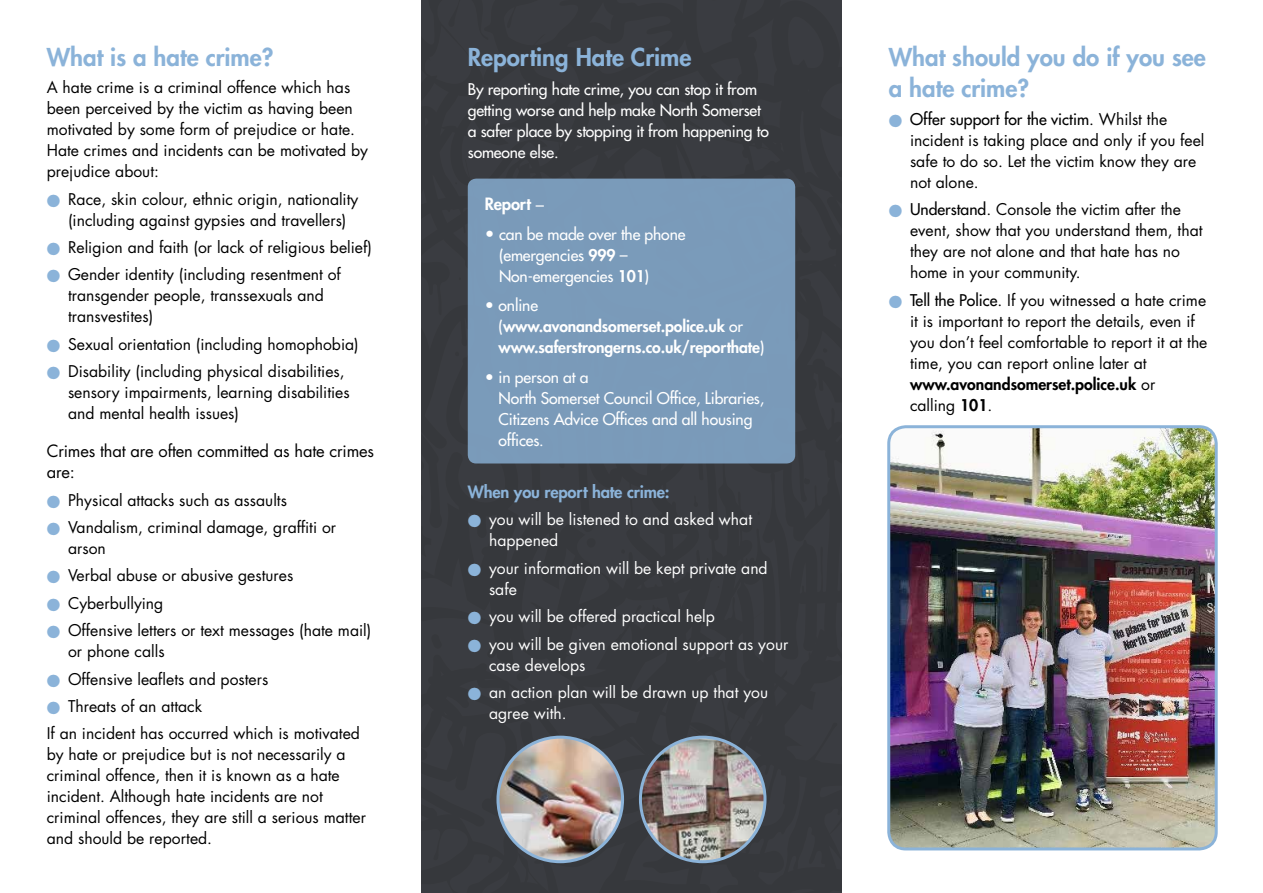
<style>
.page{position:relative;width:1263px;height:893px;background:#fff}
.page>*{position:absolute;margin:0;border:0;box-sizing:border-box;transform-origin:0 0}
.t1{font:800 24px/31.5px "Futura LT";color:#8bb3d9}
.t2{font:16.5px/21px "Futura LT";letter-spacing:-.01em;color:#000}
.t3{font:800 16.5px "Futura LT";letter-spacing:-.01em;color:#8bb3d9}
.t4{font:800 16.5px "Futura LT";letter-spacing:-.01em;color:#fff}
.t5{font:15.75px/21px "Futura LT";color:#000}
.t6{font:15.75px/21px "Futura LT";letter-spacing:-.01em;color:#fff}
.t7{font:15.75px/21px "Futura LT";color:#fff}
.t8{font:800 15.75px/21px "Futura LT";letter-spacing:-.01em;color:#fff}
.s1{font-weight:400}
.s2{font-size:16.5px}
.s3{font-weight:800}
.s4{font-style:inherit}
</style>
<div class="page">
<div style="left:421px;top:0;width:421px;height:893px;background:#37383c"></div>
<svg style="left:836px;top:169px;width:6px;height:12px"></svg>
<div style="left:468px;top:179px;width:327px;height:284px;background:#7a9ab9;border-radius:9px"></div>
<img style="left:640px;top:737px;width:125px;height:125px;border-radius:62px">
<div style="left:639px;top:736px;width:127px;height:127px;border:3px solid #8bb3d9;border-radius:50%"></div>
<img style="left:498px;top:737px;width:124px;height:125px;border-radius:62px">
<div style="left:496px;top:736px;width:128px;height:127px;border:3px solid #8bb3d9;border-radius:50%"></div>
<img style="left:890px;top:429px;width:325px;height:420px">
<div style="left:887px;top:425px;width:331px;height:425px;border:3px solid #8bb3d9;border-radius:17px"></div>
<svg style="left:468px;top:515px;width:13px;height:13px"></svg>
<svg style="left:468px;top:563px;width:13px;height:13px"></svg>
<svg style="left:468px;top:612px;width:13px;height:12px"></svg>
<svg style="left:468px;top:639px;width:13px;height:13px"></svg>
<svg style="left:468px;top:688px;width:13px;height:12px"></svg>
<h1 class="t1" style="left:47px;top:41px;width:228px">What is a hate crime?</h1>
<p class="t5" style="left:47px;top:77px;width:323px">A hate crime is a criminal offence which has been perceived by the victim as having been motivated by some form of prejudice or hate.<br>Hate crimes and incidents can be motivated by prejudice about:</p>
<p class="t5" style="left:68px;top:189px;width:292px">Race, skin colour, ethnic origin, nationality (including against gypsies and travellers)</p>
<p class="t5" style="left:68px;top:234px;width:305px;line-height:27.5px">Religion and faith (or lack of religious belief)<br>Gender identity (including resentment of</p>
<p class="t5" style="left:68px;top:285px;width:257px">transgender people, transsexuals and transvestites)</p>
<p class="t5" style="left:68px;top:330px;width:292px;line-height:27.5px">Sexual orientation (including homophobia)<br>Disability (including physical disabilities,</p>
<p class="t5" style="left:68px;top:382px;width:283px">sensory impairments, learning disabilities and mental health issues)</p>
<p class="t2" style="left:47px;top:441px;width:329px">Crimes that are often committed as hate crimes are:</p>
<p class="t5" style="left:68px;top:486px;width:270px;line-height:27.5px">Physical attacks such as assaults<br>Vandalism, criminal damage, graffiti or</p>
<p class="t5" style="left:68px;top:535px;width:305px;line-height:27.5px">arson<br>Verbal abuse or abusive gestures<br>Cyberbullying<br>Offensive letters or text messages (hate mail)</p>
<p class="t5" style="left:68px;top:641px;width:98px">or phone calls</p>
<p class="t5" style="left:68px;top:668px;width:202px">Offensive leaflets and posters</p>
<p class="t5" style="left:68px;top:696px;width:136px">Threats of an attack</p>
<p class="t5" style="left:47px;top:723px;width:315px">If an incident has occurred which is motivated</p>
<p class="t5" style="left:47px;top:744px;width:321px">by hate or prejudice but is not necessarily a criminal offence, then it is known as a hate incident. Although hate incidents are not criminal offences, they are still a serious matter and should be reported.</p>
<h1 class="t1" style="left:468px;top:41px;width:225px">Reporting Hate Crime</h1>
<p class="t6" style="left:468px;top:79px;width:303px">By reporting hate crime, you can stop it from getting worse and help make North Somerset a safer place by stopping it from happening to someone else.</p>
<p class="t4" style="left:485px;top:193px;width:61px">Report <span class="s1">–</span></p>
<p class="t6" style="left:499px;top:223px;width:188px;text-indent:-14px"><span class="s2">•</span> can be made over the phone (emergencies <span class="s3">999</span> –<br>Non-emergencies <span class="s3">101</span>)</p>
<p class="t8" style="left:499px;top:295px;width:267px;text-indent:-14px"><span class="s1">•</span> <span class="s1">online (</span>www.avonandsomerset.police.uk <span class="s1">or </span>www.saferstrongerns.co.uk/reporthate<span class="s1">)</span></p>
<p class="t6" style="left:499px;top:366px;width:267px;text-indent:-14px"><span class="s4">•</span> in person at a<br>North Somerset Council Office, Libraries,<br>Citizens Advice Offices and all housing offices.</p>
<p class="t3" style="left:468px;top:481px;width:203px">When you report hate crime:</p>
<p class="t7" style="left:489px;top:509px;width:265px">you will be listened to and asked what happened</p>
<p class="t7" style="left:489px;top:558px;width:280px">your information will be kept private and safe</p>
<p class="t7" style="left:489px;top:603px;width:301px;line-height:27.5px">you will be offered practical help<br>you will be given emotional support as your</p>
<p class="t7" style="left:489px;top:651px;width:281px;line-height:27.5px">case develops<br>an action plan will be drawn up that you</p>
<p class="t7" style="left:489px;top:703px;width:79px">agree with.</p>
<h1 class="t1" style="left:889px;top:41px;width:319px">What should you do if you see a hate crime?</h1>
<p class="t5" style="left:910px;top:109px;width:296px"><span class="s4">Offer support for the victim</span>. Whilst the incident is taking place and only if you feel safe to do so. Let the victim know they are not alone.</p>
<p class="t5" style="left:910px;top:199px;width:294px"><span class="s4">Understand</span>. Console the victim after the event, show that you understand them, that they are not alone and that hate has no home in your community.</p>
<p class="t5" style="left:910px;top:289px;width:299px"><span class="s4">Tell the Police</span>. If you witnessed a hate crime it is important to report the details, even if you don’t feel comfortable to report it at the time, you can report online later at <span class="s3">www.avonandsomerset.police.uk</span> or<br>calling <span class="s3">101</span>.</p>
</div>
